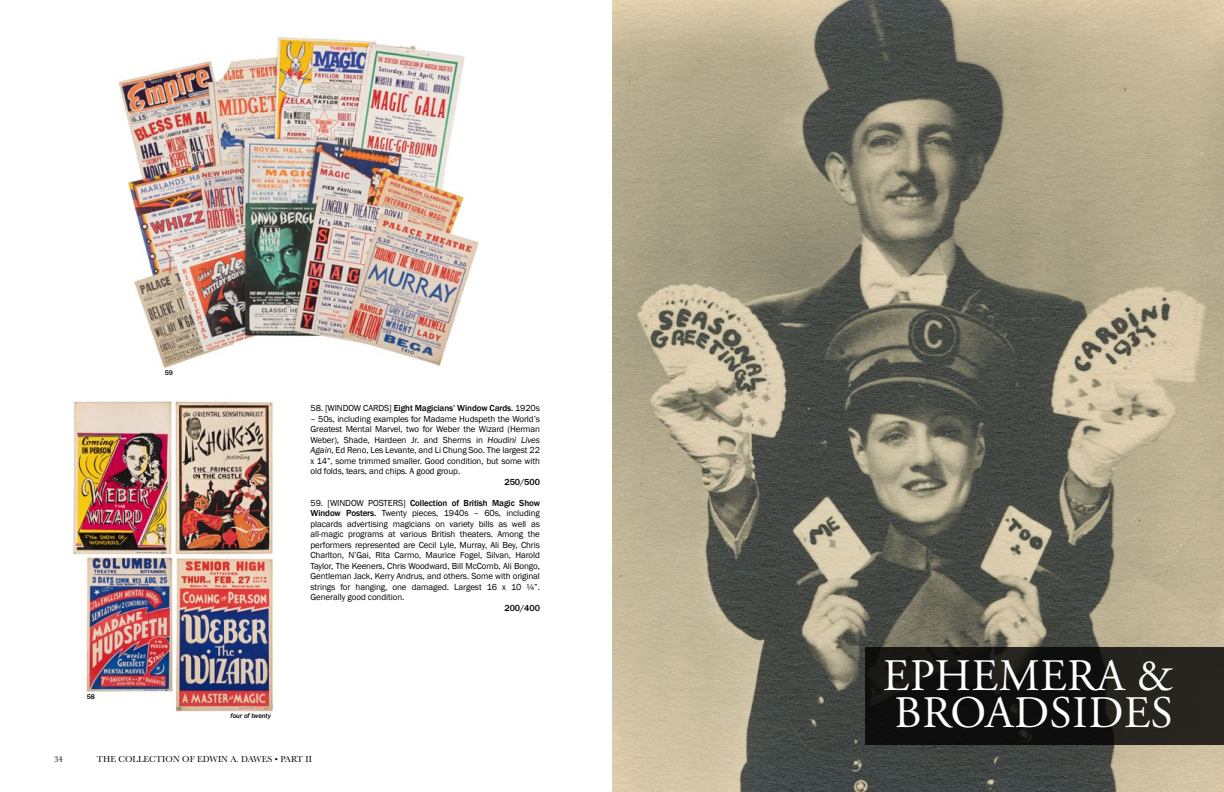
<style>
.page{position:relative;width:1224px;height:792px;background:#fff}
.page>*{position:absolute;margin:0;border:0;box-sizing:border-box;transform-origin:0 0}
.t1{font:45px "Adobe Garamond Pro";letter-spacing:.015em;color:#fff}
.t2{font:9px/10.5px "Franklin Gothic";letter-spacing:-.01em;color:#000;text-align:justify}
.t3{font:500 9px "Franklin Gothic";letter-spacing:-.01em;color:#000}
.t4{font:9px "Baskerville";letter-spacing:.01em;color:#000}
.t5{font:italic 500 7px "Franklin Gothic";letter-spacing:-.01em;color:#000}
.t6{font:500 7px "Franklin Gothic";color:#000}
.s1{font-weight:400}
.s2{font-style:italic}
.s3{font-weight:500}
</style>
<div class="page">
<img style="left:612px;top:0;width:612px;height:792px">
<img style="left:119px;top:37px;width:360px;height:331px">
<svg style="left:865px;top:647px;width:359px;height:98px;background:#171613"></svg>
<img style="left:72px;top:401px;width:202px;height:311px">
<p class="t6" style="left:87px;top:692px;width:10px">58</p>
<p class="t6" style="left:165px;top:368px;width:10px">59</p>
<p class="t3" style="left:310px;top:403px;width:231px"><span class="s1">58. [WINDOW CARDS]</span> Eight Magicians’ Window Cards. <span class="s1">1920s</span></p>
<p class="t2" style="left:310px;top:414px;width:231px">– 50s, including examples for Madame Hudspeth the World’s Greatest Mental Marvel, two for Weber the Wizard (Herman Weber), Shade, Hardeen Jr. and Sherms in <span class="s2">Houdini Lives Again</span>, Ed Reno, Les Levante, and Li Chung Soo. The largest 22 x 14”, some trimmed smaller. Good condition, but some with old folds, tears, and chips. A good group.</p>
<p class="t3" style="left:505px;top:476px;width:37px">250/500</p>
<p class="t2" style="left:310px;top:498px;width:231px">59. [WINDOW POSTERS] <span class="s3">Collection of British Magic Show Window Posters.</span> Twenty pieces, 1940s – 60s, including placards advertising magicians on variety bills as well as all-magic programs at various British theaters. Among the performers represented are Cecil Lyle, Murray, Ali Bey, Chris Charlton, N’Gai, Rita Carmo, Maurice Fogel, Silvan, Harold Taylor, The Keeners, Chris Woodward, Bill McComb, Ali Bongo, Gentleman Jack, Kerry Andrus, and others. Some with original strings for hanging, one damaged. Largest 16 x 10 ¼”.<br>Generally good condition.</p>
<p class="t3" style="left:505px;top:602px;width:37px">200/400</p>
<p class="t5" style="left:231px;top:711px;width:42px">four of twenty</p>
<p class="t4" style="left:54px;top:753px;width:10px">34</p>
<p class="t4" style="left:97px;top:753px;width:217px">THE COLLECTION OF EDWIN A. DAWES • PART II</p>
<h1 class="t1" style="left:883px;top:648px;width:292px">EPHEMERA &amp;</h1>
<h1 class="t1" style="left:895px;top:685px;width:280px">BROADSIDES</h1>
</div>
